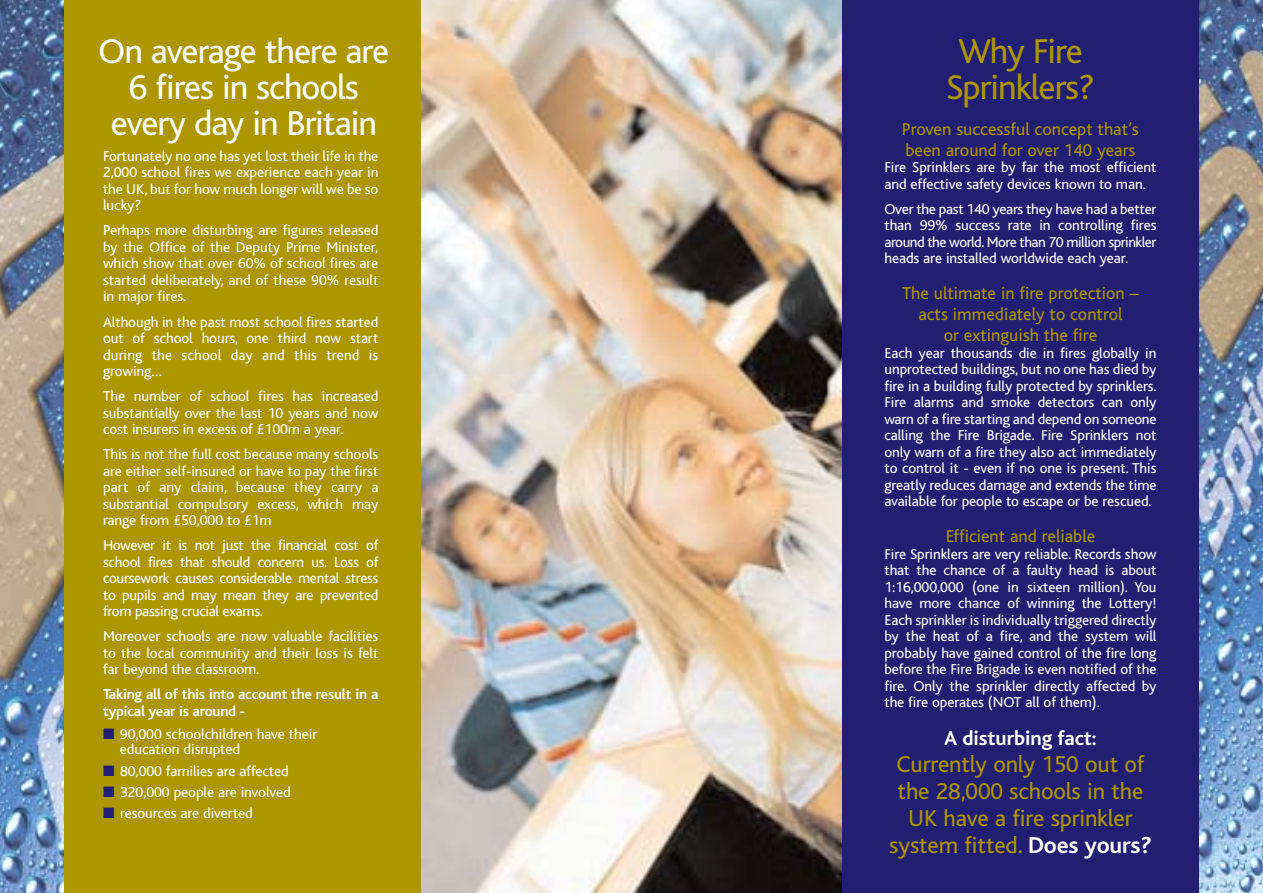
<style>
.page{position:relative;width:1263px;height:893px;background:#fff}
.page>*{position:absolute;margin:0;border:0;box-sizing:border-box;transform-origin:0 0}
.t1{font:36px/36px "Bliss";letter-spacing:-.025em;color:#fff;text-align:center}
.t2{font:36px/36px "Bliss";letter-spacing:-.025em;color:#ad9600;text-align:center}
.t3{font:24px/27px "Bliss";letter-spacing:-.005em;color:#ad9600;text-align:center}
.t4{font:700 21px "Bliss";letter-spacing:-.005em;color:#fff}
.t5{font:18px/21px "Bliss";color:#ad9600}
.t6{font:15px/16.5px "Bliss";letter-spacing:-.005em;color:#fff;text-align:justify}
.t7{font:700 15px/16.5px "Bliss";letter-spacing:-.015em;color:#fff}
.s1{color:#221e72}
.s2{font-weight:700;color:#fff}
</style>
<div class="page">
<img style="left:421px;top:0;width:421px;height:892px">
<div style="left:0;top:0;width:421px;height:892px;background:#ad9600"></div>
<div style="left:842px;top:0;width:421px;height:892px;background:#221e72"></div>
<img style="left:1199px;top:0;width:64px;height:892px">
<img style="left:0;top:0;width:64px;height:892px">
<h1 class="t1" style="left:99px;top:36px;width:292px">On average there are<br>6 fires in schools every day in Britain</h1>
<p class="t6" style="left:103px;top:149px;width:277px">Fortunately no one has yet lost their life in the 2,000 school fires we experience each year in the UK, but for how much longer will we be so lucky?</p>
<p class="t6" style="left:103px;top:224px;width:277px">Perhaps more disturbing are figures released by the Office of the Deputy Prime Minister, which show that over 60% of school fires are started deliberately, and of these 90% result in major fires.</p>
<p class="t6" style="left:103px;top:315px;width:277px">Although in the past most school fires started out of school hours, one third now start during the school day and this trend is growing…</p>
<p class="t6" style="left:103px;top:389px;width:277px">The number of school fires has increased substantially over the last 10 years and now cost insurers in excess of £100m a year.</p>
<p class="t6" style="left:103px;top:447px;width:277px">This is not the full cost because many schools are either self-insured or have to pay the first part of any claim, because they carry a substantial compulsory excess, which may range from £50,000 to £1m</p>
<p class="t6" style="left:103px;top:538px;width:277px">However it is not just the financial cost of school fires that should concern us. Loss of coursework causes considerable mental stress to pupils and may mean they are prevented from passing crucial exams.</p>
<p class="t6" style="left:103px;top:629px;width:277px">Moreover schools are now valuable facilities to the local community and their loss is felt far beyond the classroom.</p>
<p class="t7" style="left:103px;top:687px;width:277px">Taking all of this into account the result in a typical year is around -</p>
<p class="t6" style="left:120px;top:728px;width:199px;line-height:15px;text-indent:-17px"><span class="s1">■</span> 90,000 schoolchildren have their education disrupted</p>
<p class="t6" style="left:103px;top:763px;width:187px"><span class="s1">■</span> 80,000 families are affected</p>
<p class="t6" style="left:103px;top:785px;width:189px"><span class="s1">■</span> 320,000 people are involved</p>
<p class="t6" style="left:103px;top:806px;width:151px"><span class="s1">■</span> resources are diverted</p>
<h1 class="t2" style="left:946px;top:36px;width:150px">Why Fire<br>Sprinklers?</h1>
<p class="t5" style="left:902px;top:120px;width:238px">Proven successful concept that’s been around for over 140 years</p>
<p class="t6" style="left:884px;top:160px;width:274px">Fire Sprinklers are by far the most efficient and effective safety devices known to man.</p>
<p class="t6" style="left:884px;top:202px;width:274px">Over the past 140 years they have had a better than 99% success rate in controlling fires around the world. More than 70 million sprinkler heads are installed worldwide each year.</p>
<p class="t5" style="left:902px;top:284px;width:238px;text-align:center">The ultimate in fire protection – acts immediately to control<br>or extinguish the fire</p>
<p class="t6" style="left:884px;top:346px;width:274px">Each year thousands die in fires globally in unprotected buildings, but no one has died by fire in a building fully protected by sprinklers.<br>Fire alarms and smoke detectors can only warn of a fire starting and depend on someone calling the Fire Brigade. Fire Sprinklers not only warn of a fire they also act immediately to control it - even if no one is present. This greatly reduces damage and extends the time available for people to escape or be rescued.</p>
<p class="t5" style="left:946px;top:527px;width:151px">Efficient and reliable</p>
<p class="t6" style="left:884px;top:547px;width:274px">Fire Sprinklers are very reliable. Records show that the chance of a faulty head is about 1:16,000,000 (one in sixteen million). You have more chance of winning the Lottery!<br>Each sprinkler is individually triggered directly by the heat of a fire, and the system will probably have gained control of the fire long before the Fire Brigade is even notified of the fire. Only the sprinkler directly affected by the fire operates (NOT all of them).</p>
<h3 class="t4" style="left:944px;top:730px;width:154px">A disturbing fact:</h3>
<h2 class="t3" style="left:889px;top:753px;width:264px">Currently only 150 out of the 28,000 schools in the<br>UK have a fire sprinkler system fitted. <span class="s2">Does yours?</span></h2>
</div>
